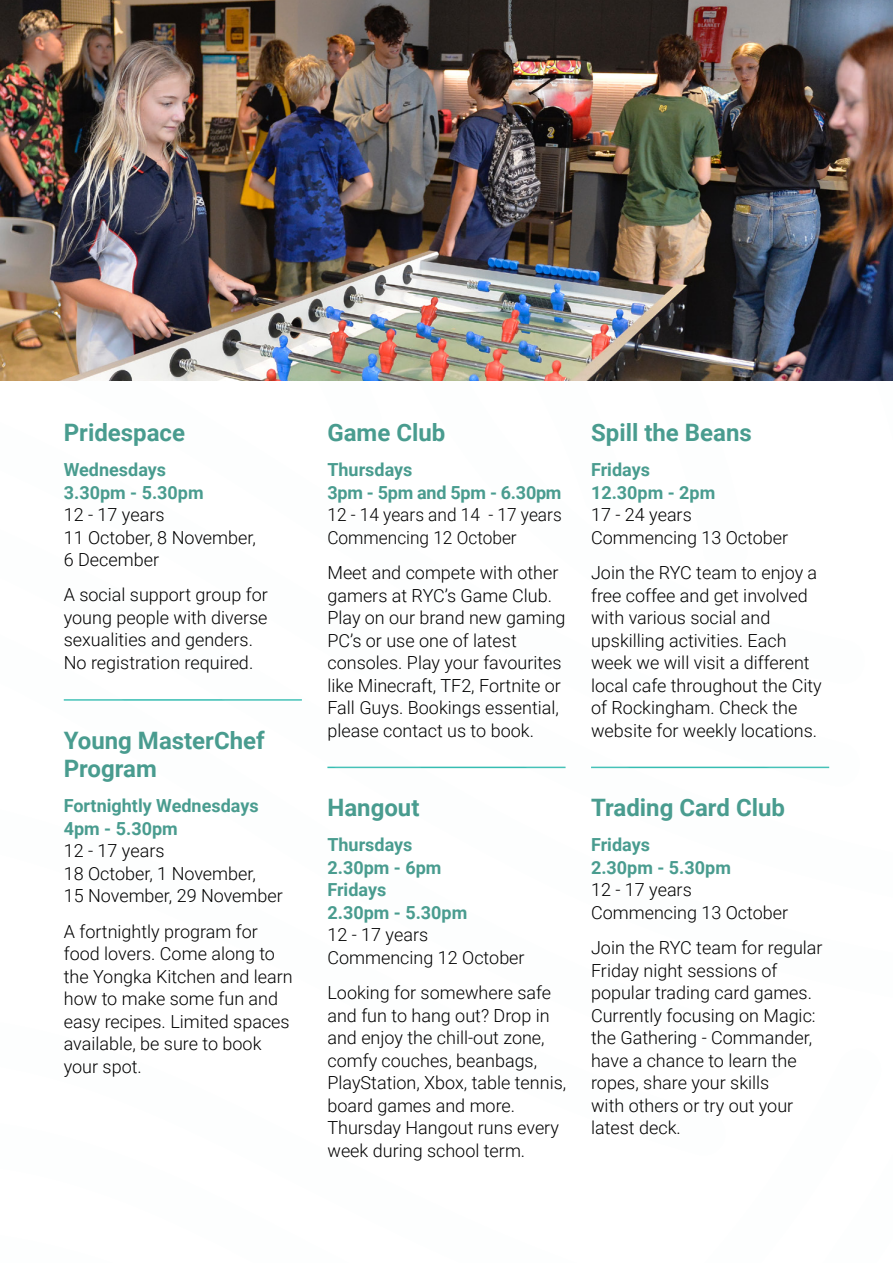
<style>
.page{position:relative;width:893px;height:1263px;background:#fff}
.page>*{position:absolute;margin:0;border:0;box-sizing:border-box;transform-origin:0 0}
.t1{font:700 24px/28.5px "Roboto";color:#499c8f}
.t2{font:300 18px/22.5px "Roboto";color:#000}
.t3{font:700 18px/22.5px "Roboto";color:#499c8f}
.t4{font:300 18px/22.5px "Roboto";color:#000;scale:.96 1}
</style>
<div class="page">
<img style="left:0;top:0;width:893px;height:381px">
<h1 class="t1" style="left:64px;top:417px;width:123px">Pridespace</h1>
<p class="t3" style="left:64px;top:458px;width:141px">Wednesdays<br>3.30pm - 5.30pm</p>
<p class="t2" style="left:64px;top:503px;width:194px">12 - 17 years<br>11 October, 8 November,<br>6 December</p>
<p class="t2" style="left:64px;top:583px;width:206px">A social support group for young people with diverse sexualities and genders.<br>No registration required.</p>
<h1 class="t1" style="left:64px;top:725px;width:202px">Young MasterChef<br>Program</h1>
<p class="t3" style="left:64px;top:794px;width:196px">Fortnightly Wednesdays<br>4pm - 5.30pm</p>
<p class="t2" style="left:64px;top:839px;width:221px">12 - 17 years<br>18 October, 1 November,<br>15 November, 29 November</p>
<p class="t2" style="left:64px;top:919px;width:231px">A fortnightly program for food lovers. Come along to the Yongka Kitchen and learn how to make some fun and easy recipes. Limited spaces available, be sure to book your spot.</p>
<h1 class="t1" style="left:327px;top:417px;width:119px">Game Club</h1>
<p class="t3" style="left:327px;top:458px;width:236px">Thursdays<br>3pm - 5pm and 5pm - 6.30pm</p>
<p class="t4" style="left:327px;top:503px;width:246px">12 - 14 years and 14 - 17 years<br>Commencing 12 October</p>
<p class="t2" style="left:327px;top:561px;width:240px">Meet and compete with other gamers at RYC’s Game Club.<br>Play on our brand new gaming<br>PC’s or use one of latest consoles. Play your favourites like Minecraft, TF2, Fortnite or<br>Fall Guys. Bookings essential, please contact us to book.</p>
<h1 class="t1" style="left:327px;top:792px;width:94px">Hangout</h1>
<p class="t3" style="left:327px;top:833px;width:141px">Thursdays<br>2.30pm - 6pm<br>Fridays<br>2.30pm - 5.30pm</p>
<p class="t2" style="left:327px;top:923px;width:199px">12 - 17 years<br>Commencing 12 October</p>
<p class="t2" style="left:327px;top:981px;width:240px">Looking for somewhere safe and fun to hang out? Drop in and enjoy the chill-out zone, comfy couches, beanbags,<br>PlayStation, Xbox, table tennis, board games and more.<br>Thursday Hangout runs every week during school term.</p>
<h1 class="t1" style="left:591px;top:417px;width:162px">Spill the Beans</h1>
<p class="t3" style="left:591px;top:458px;width:126px">Fridays<br>12.30pm - 2pm</p>
<p class="t2" style="left:591px;top:503px;width:199px">17 - 24 years<br>Commencing 13 October</p>
<p class="t2" style="left:591px;top:561px;width:232px">Join the RYC team to enjoy a free coffee and get involved with various social and upskilling activities. Each week we will visit a different local cafe throughout the City of Rockingham. Check the website for weekly locations.</p>
<h1 class="t1" style="left:591px;top:792px;width:195px">Trading Card Club</h1>
<p class="t3" style="left:591px;top:833px;width:141px">Fridays<br>2.30pm - 5.30pm</p>
<p class="t2" style="left:591px;top:878px;width:199px">12 - 17 years<br>Commencing 13 October</p>
<p class="t2" style="left:591px;top:936px;width:233px">Join the RYC team for regular<br>Friday night sessions of popular trading card games.<br>Currently focusing on Magic: the Gathering - Commander, have a chance to learn the ropes, share your skills<br>with others or try out your latest deck.</p>
</div>
